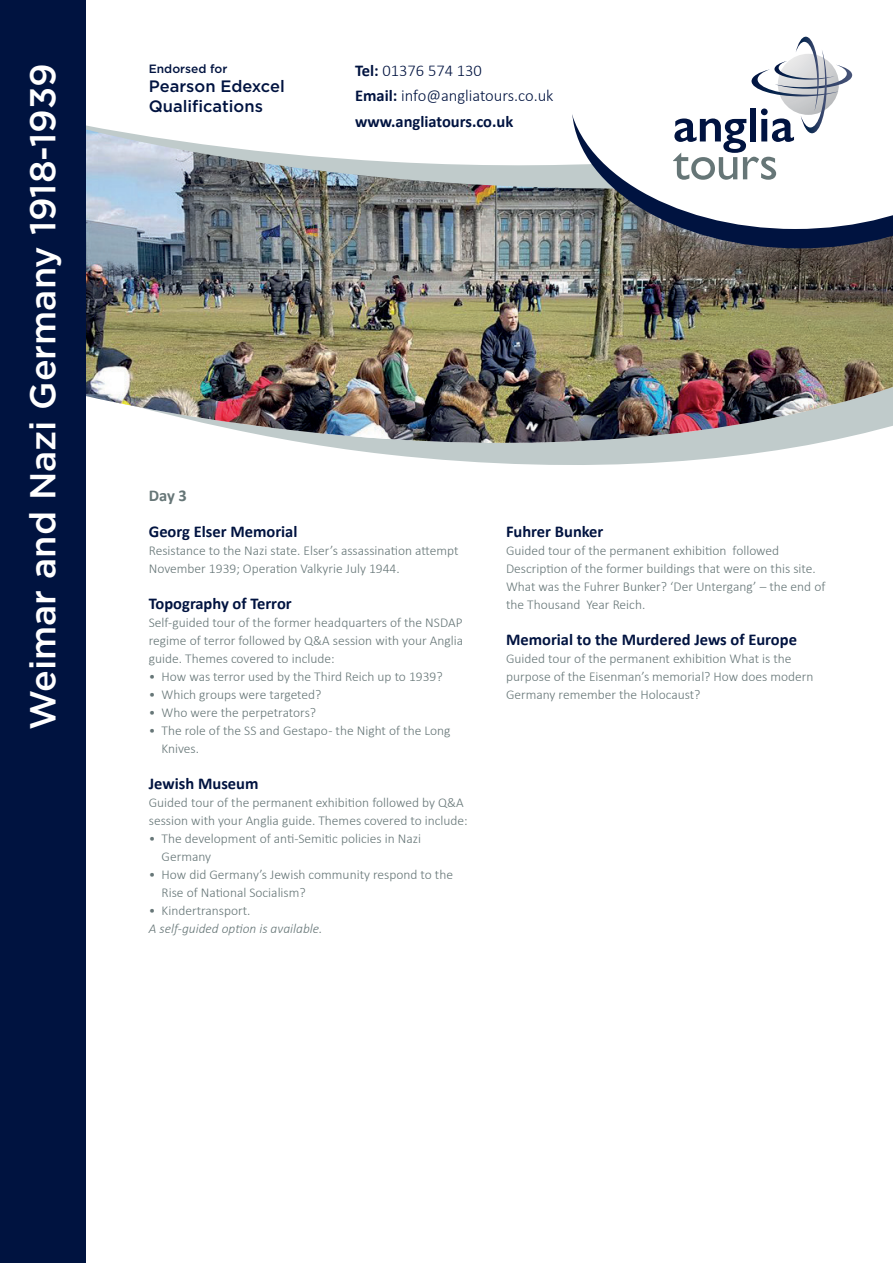
<style>
.page{position:relative;width:893px;height:1263px;background:#fff}
.page>*{position:absolute;margin:0;border:0;box-sizing:border-box;transform-origin:0 0}
.t1{font:500 36px "Gotham";color:#fff}
.t2{font:700 16.5px "Calibri";color:#001340}
.t3{font:300 16.5px/25.2px "Calibri";color:#001340}
.t4{font:500 16.5px/19.8px "Gotham";color:#001340}
.t5{font:700 16.5px "Calibri";color:#667677}
.t6{font:300 13.5px/18px "Calibri";color:#667677}
.t7{font:italic 300 13.5px "Calibri";color:#667677}
.t8{font:500 12px "Gotham";color:#001340}
.s1{font-weight:700}
</style>
<div class="page">
<svg style="left:85px;top:457px;width:638px;height:19px"></svg>
<img style="left:85px;top:193px;width:808px;height:264px">
<img style="left:85px;top:172px;width:483px;height:21px">
<svg style="left:85px;top:0;width:483px;height:172px"></svg>
<svg style="left:572px;top:229px;width:321px;height:19px"></svg>
<div style="left:0;top:0;width:85px;height:1263px;background:#001340"></div>
<svg style="left:568px;top:36px;width:325px;height:193px"></svg>
<svg style="left:673px;top:37px;width:179px;height:143px"></svg>
<h1 class="t1" style="left:22px;top:730px;width:667px;rotate:-90deg">Weimar and Nazi Germany 1918-1939</h1>
<p class="t8" style="left:149px;top:61px;width:80px">Endorsed for</p>
<p class="t4" style="left:149px;top:76px;width:137px">Pearson Edexcel<br>Qualifications</p>
<p class="t3" style="left:355px;top:58px;width:200px"><span class="s1">Tel:</span> 01376 574 130<br><span class="s1">Email:</span> info@angliatours.co.uk <span class="s1">www.angliatours.co.uk</span></p>
<p class="t5" style="left:149px;top:484px;width:40px">Day 3</p>
<p class="t2" style="left:149px;top:520px;width:150px">Georg Elser Memorial</p>
<p class="t6" style="left:149px;top:542px;width:311px">Resistance to the Nazi state. Elser’s assassination attempt<br>November 1939; Operation Valkyrie July 1944.</p>
<p class="t2" style="left:149px;top:592px;width:144px">Topography of Terror</p>
<p class="t6" style="left:149px;top:614px;width:316px;text-align:justify">Self-guided tour of the former headquarters of the NSDAP regime of terror followed by Q&amp;A session with your Anglia guide. Themes covered to include:</p>
<p class="t6" style="left:149px;top:668px;width:295px">• How was terror used by the Third Reich up to 1939?</p>
<p class="t6" style="left:149px;top:686px;width:174px">• Which groups were targeted?</p>
<p class="t6" style="left:149px;top:704px;width:169px">• Who were the perpetrators?</p>
<p class="t6" style="left:162px;top:722px;width:290px;text-indent:-13px">• The role of the SS and Gestapo - the Night of the Long<br>Knives.</p>
<p class="t2" style="left:149px;top:772px;width:111px">Jewish Museum</p>
<p class="t6" style="left:149px;top:794px;width:321px">Guided tour of the permanent exhibition followed by Q&amp;A session with your Anglia guide. Themes covered to include:</p>
<p class="t6" style="left:162px;top:830px;width:261px;text-indent:-13px">• The development of anti-Semitic policies in Nazi<br>Germany</p>
<p class="t6" style="left:162px;top:866px;width:293px;text-indent:-13px">• How did Germany’s Jewish community respond to the<br>Rise of National Socialism?</p>
<p class="t6" style="left:149px;top:902px;width:103px">• Kindertransport.</p>
<p class="t7" style="left:149px;top:920px;width:175px">A self-guided option is available.</p>
<p class="t2" style="left:506px;top:520px;width:99px">Fuhrer Bunker</p>
<p class="t6" style="left:506px;top:542px;width:321px">Guided tour of the permanent exhibition followed Description of the former buildings that were on this site.<br>What was the Fuhrer Bunker? ‘Der Untergang’ – the end of the Thousand Year Reich.</p>
<p class="t2" style="left:506px;top:628px;width:292px">Memorial to the Murdered Jews of Europe</p>
<p class="t6" style="left:506px;top:650px;width:309px">Guided tour of the permanent exhibition What is the purpose of the Eisenman’s memorial? How does modern<br>Germany remember the Holocaust?</p>
</div>
